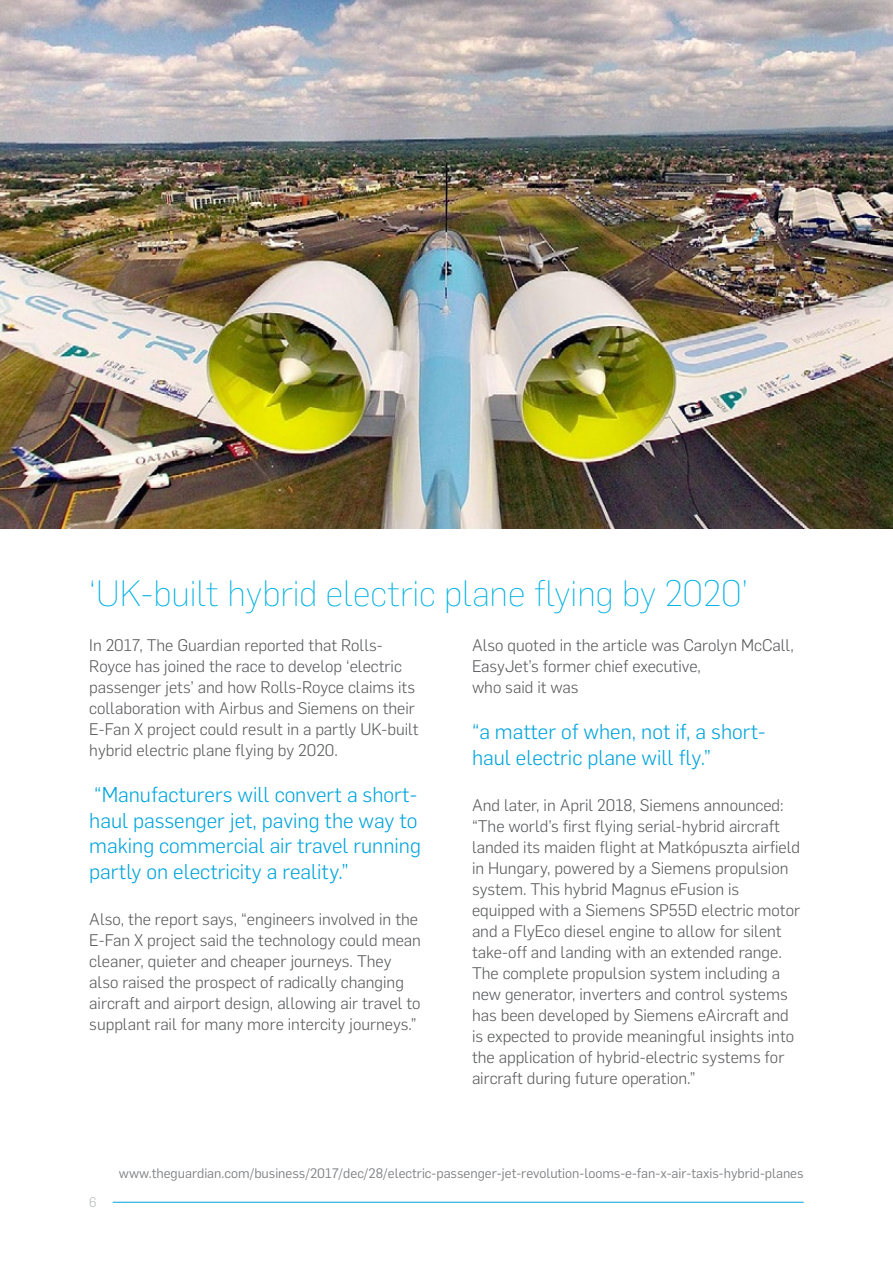
<style>
.page{position:relative;width:893px;height:1263px;background:#fff}
.page>*{position:absolute;margin:0;border:0;box-sizing:border-box;transform-origin:0 0}
.t1{font:200 36px "Flama";color:#00b1e1}
.t2{font:21px/25.5px "Flama Light 2";color:#00a4db}
.t3{font:16.5px/21px "Flama Light 2";color:#58595b}
.t4{font:13.5px "Flama Book 2";color:#808285}
.t5{font:13.5px "Flama Light 2";color:#b8babc}
</style>
<div class="page">
<hr style="left:113px;top:1202px;width:691px;height:1px;background:#00a4db">
<img style="left:0;top:0;width:893px;height:528px">
<h1 class="t1" style="left:89px;top:569px;width:660px">‘UK-built hybrid electric plane flying by 2020’</h1>
<p class="t3" style="left:89px;top:633px;width:331px">In 2017, The Guardian reported that Rolls-Royce has joined the race to develop ‘electric passenger jets’ and how Rolls-Royce claims its collaboration with Airbus and Siemens on their E-Fan X project could result in a partly UK-built hybrid electric plane fying by 2020.</p>
<h3 class="t2" style="left:89px;top:781px;width:333px">“Manufacturers will convert a short&shy;haul passenger jet, paving the way to making commercial air travel running partly on electricity a reality.”</h3>
<p class="t3" style="left:89px;top:908px;width:333px">Also, the report says, “engineers involved in the E-Fan X project said the technology could mean cleaner, quieter and cheaper journeys. They also raised the prospect of radically changing aircraft and airport design, allowing air travel to supplant rail for many more intercity journeys.”</p>
<p class="t3" style="left:472px;top:633px;width:323px">Also quoted in the article was Carolyn McCall,<br>EasyJet’s former chief executive,<br>who said it was</p>
<h3 class="t2" style="left:472px;top:718px;width:295px">“a matter of when, not if, a short&shy;haul electric plane will fy.”</h3>
<p class="t3" style="left:472px;top:794px;width:330px">And later, in April 2018, Siemens announced: “The world’s frst fying serial-hybrid aircraft landed its maiden fight at Matkópuszta airfeld in Hungary, powered by a Siemens propulsion system. This hybrid Magnus eFusion is equipped with a Siemens SP55D electric motor and a FlyEco diesel engine to allow for silent take-off and landing with an extended range.<br>The complete propulsion system including a new generator, inverters and control systems has been developed by Siemens eAircraft and is expected to provide meaningful insights into the application of hybrid-electric systems for aircraft during future operation.”</p>
<p class="t5" style="left:89px;top:1193px;width:9px">6</p>
<p class="t4" style="left:119px;top:1164px;width:686px">www.theguardian.com/business/2017/dec/28/electric-passenger-jet-revolution-looms-e-fan-x-air-taxis-hybrid-planes</p>
</div>
